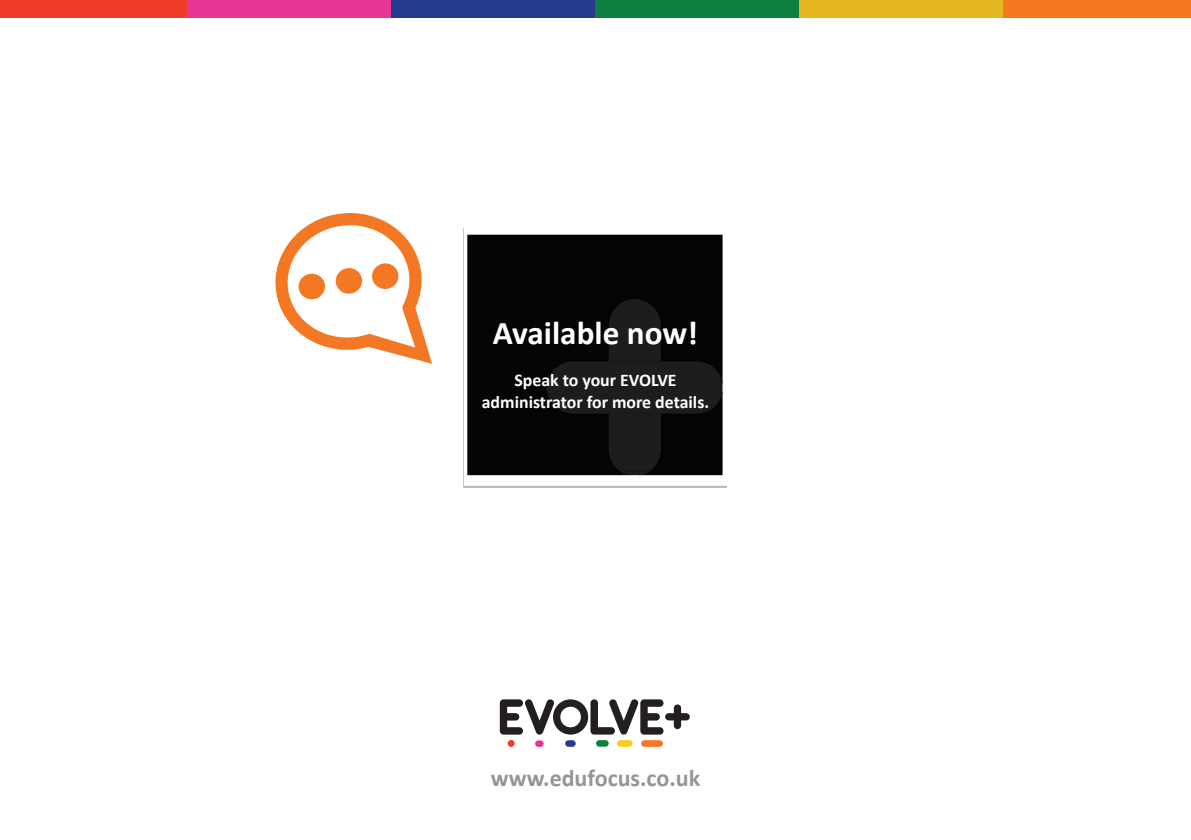
<style>
.page{position:relative;width:1191px;height:840px;background:#fff}
.page>*{position:absolute;margin:0;border:0;box-sizing:border-box;transform-origin:0 0}
.t1{font:700 33.2px "Calibri";color:#fff}
.t2{font:700 24px "Calibri";color:#939598}
.t3{font:700 17.8px "Calibri";color:#fff}
</style>
<div class="page">
<div style="left:0;top:0;width:187px;height:17px;background:#ef3d27"></div>
<div style="left:187px;top:0;width:204px;height:17px;background:#e73593"></div>
<div style="left:391px;top:0;width:204px;height:17px;background:#273b8d"></div>
<div style="left:595px;top:0;width:204px;height:17px;background:#0d803f"></div>
<div style="left:799px;top:0;width:204px;height:17px;background:#e4b622"></div>
<div style="left:1003px;top:0;width:188px;height:17px;background:#f47722"></div>
<div style="left:467px;top:234px;width:256px;height:242px;background:#040503"></div>
<svg style="left:546px;top:299px;width:177px;height:177px"></svg>
<svg style="left:275px;top:213px;width:157px;height:150px"></svg>
<svg style="left:500px;top:699px;width:163px;height:35px"></svg>
<div style="left:508px;top:739px;width:6px;height:7px;background:#ef3e2a;border-radius:50%"></div>
<div style="left:535px;top:740px;width:8px;height:6px;background:#eb3194;border-radius:3px"></div>
<svg style="left:565px;top:739px;width:11px;height:7px"></svg>
<svg style="left:596px;top:739px;width:12px;height:7px"></svg>
<svg style="left:617px;top:739px;width:15px;height:7px"></svg>
<svg style="left:641px;top:739px;width:22px;height:7px"></svg>
<div style="left:674px;top:704px;width:7px;height:24px;background:#231f20;border-radius:4px"></div>
<div style="left:665px;top:712px;width:25px;height:8px;background:#231f20;border-radius:4px"></div>
<p class="t1" style="left:493px;top:311px;width:207px">Available now!</p>
<p class="t3" style="left:514px;top:369px;width:164px">Speak to your EVOLVE</p>
<p class="t3" style="left:482px;top:390px;width:229px">administrator for more details.</p>
<p class="t2" style="left:491px;top:762px;width:211px">www.edufocus.co.uk</p>
</div>
